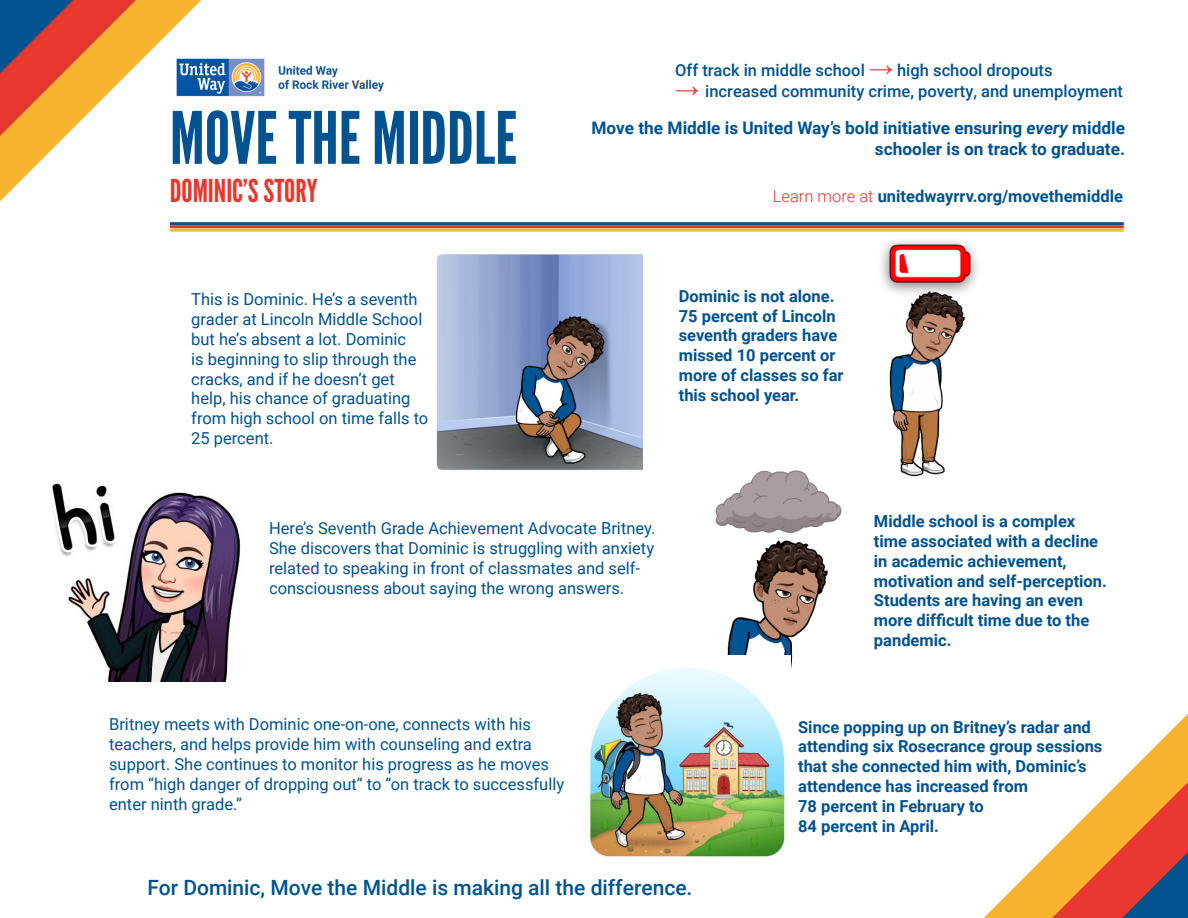
<style>
.page{position:relative;width:1188px;height:918px;background:#fff}
.page>*{position:absolute;margin:0;border:0;box-sizing:border-box;transform-origin:0 0}
.t1{font:72px "League Gothic";color:#015290}
.t2{font:31.5px "League Gothic";color:#e7372e}
.t3{font:500 21px "Roboto";color:#015290}
.t4{font:700 17.25px/20.7px "Roboto";color:#015290;text-align:right}
.t5{font:16.5px/19.8px "Roboto";color:#015290}
.t6{font:700 16.5px/19.8px "Roboto";color:#015290}
.t7{font:500 16.5px "Roboto";color:#015290}
.s1{font-family:"Arial";font-weight:700;font-size:24px;color:#e7372e}
.s2{font-style:italic}
.s3{font-weight:300;color:#e7372e}
</style>
<div class="page">
<img style="left:201px;top:58px;width:183px;height:39px">
<svg style="left:0;top:0;width:201px;height:201px"></svg>
<svg style="left:984px;top:714px;width:204px;height:204px"></svg>
<img style="left:436px;top:254px;width:206px;height:217px">
<hr style="left:170px;top:225px;width:954px;height:3px;background:#e7372e">
<hr style="left:170px;top:229px;width:954px;height:3px;background:#f7b42d">
<hr style="left:170px;top:222px;width:954px;height:3px;background:#015290">
<img style="left:881px;top:240px;width:97px;height:237px">
<img style="left:52px;top:483px;width:189px;height:198px">
<img style="left:715px;top:471px;width:127px;height:197px">
<img style="left:589px;top:656px;width:202px;height:201px">
<p class="t7" style="left:675px;top:59px;width:379px">Off track in middle school <span class="s1">→</span> high school dropouts</p>
<p class="t7" style="left:675px;top:80px;width:449px"><span class="s1">→</span> increased community crime, poverty, and unemployment</p>
<p class="t4" style="left:591px;top:117px;width:535px">Move the Middle is United Way’s bold initiative ensuring <span class="s2">every</span> middle schooler is on track to graduate.</p>
<p class="t1" style="left:170px;top:95px;width:349px">MOVE THE MIDDLE</p>
<p class="t2" style="left:170px;top:172px;width:149px">DOMINIC’S STORY</p>
<p class="t6" style="left:773px;top:186px;width:352px"><span class="s3">Learn more at</span> unitedwayrrv.org/movethemiddle</p>
<p class="t5" style="left:191px;top:289px;width:238px">This is Dominic. He’s a seventh grader at Lincoln Middle School but he’s absent a lot. Dominic<br>is beginning to slip through the cracks, and if he doesn’t get help, his chance of graduating from high school on time falls to<br>25 percent.</p>
<p class="t6" style="left:679px;top:285px;width:166px">Dominic is not alone.<br>75 percent of Lincoln seventh graders have missed 10 percent or more of classes so far this school year.</p>
<p class="t5" style="left:269px;top:518px;width:388px">Here’s Seventh Grade Achievement Advocate Britney.<br>She discovers that Dominic is struggling with anxiety related to speaking in front of classmates and self&shy;consciousness about saying the wrong answers.</p>
<p class="t6" style="left:874px;top:511px;width:235px">Middle school is a complex time associated with a decline in academic achievement, motivation and self-perception.<br>Students are having an even more difficult time due to the pandemic.</p>
<p class="t5" style="left:109px;top:714px;width:457px">Britney meets with Dominic one-on-one, connects with his teachers, and helps provide him with counseling and extra support. She continues to monitor his progress as he moves from “high danger of dropping out” to “on track to successfully enter ninth grade.”</p>
<p class="t6" style="left:798px;top:716px;width:294px">Since popping up on Britney’s radar and</p>
<p class="t6" style="left:798px;top:736px;width:306px">attending six Rosecrance group sessions</p>
<p class="t6" style="left:798px;top:756px;width:290px">that she connected him with, Dominic’s</p>
<p class="t6" style="left:798px;top:776px;width:231px">attendence has increased from</p>
<p class="t6" style="left:798px;top:795px;width:187px">78 percent in February to</p>
<p class="t6" style="left:798px;top:815px;width:142px">84 percent in April.</p>
<p class="t3" style="left:147px;top:873px;width:547px">For Dominic, Move the Middle is making all the difference.</p>
</div>
